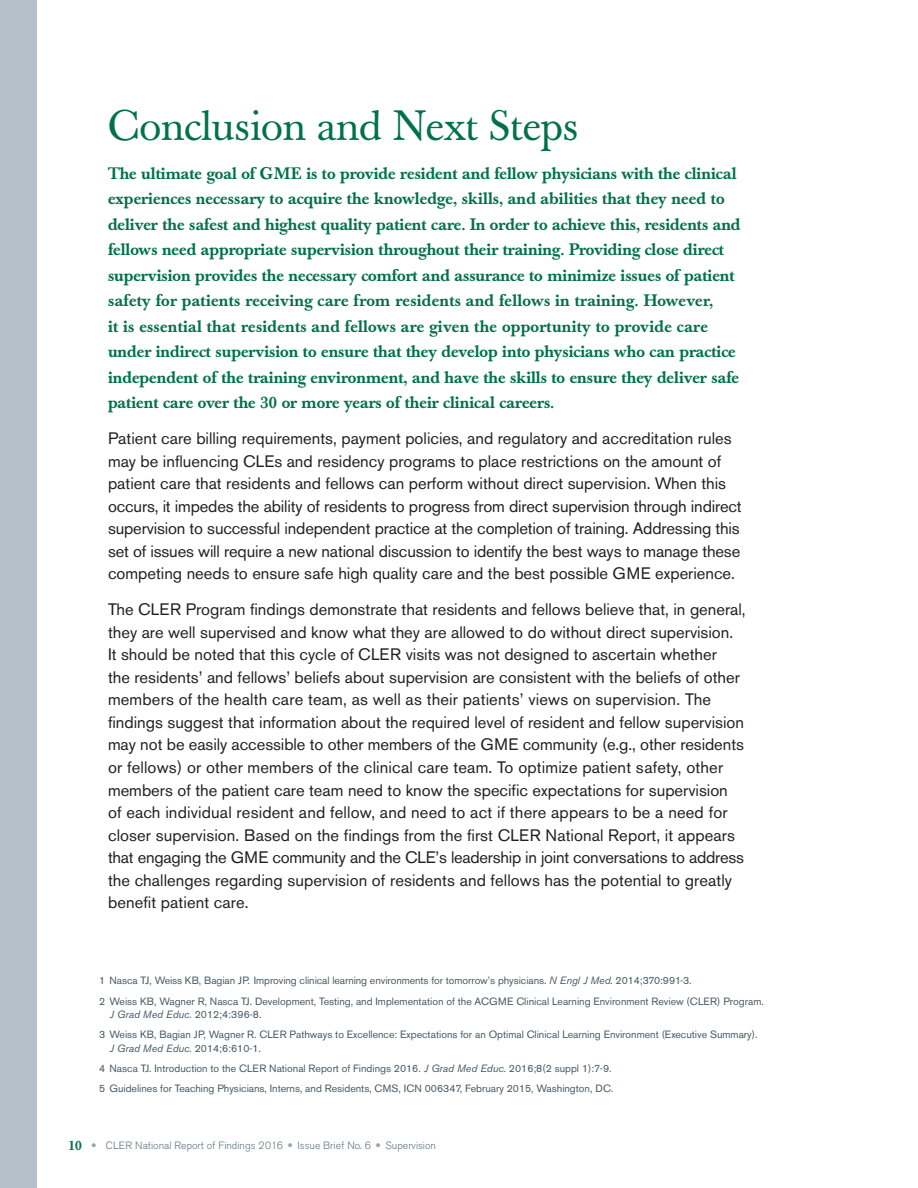
<style>
.page{position:relative;width:918px;height:1188px;background:#fff}
.page>*{position:absolute;margin:0;border:0;box-sizing:border-box;transform-origin:0 0}
.t1{font:42px "Baskerville";color:#00714c}
.t2{font:16.5px/22.5px "Akzidenz Grotesk BE";color:#231f20}
.t3{font:500 16.5px/25.5px "Baskerville";color:#00714c}
.t4{font:10.5px/20.2px "Akzidenz Grotesk BE";color:#485863}
.t5{font:300 10.5px "Akzidenz Grotesk BE";color:#5f7380}
.s1{font-style:italic}
.s2{font-family:"Baskerville";font-weight:500;font-size:13.5px;color:#00714c}
.s3{font-size:16.5px;color:#93a4b0}
</style>
<div class="page">
<div style="left:0;top:0;width:37px;height:1188px;background:#b4c1ca"></div>
<h1 class="t1" style="left:108px;top:101px;width:472px">Conclusion and Next Steps</h1>
<p class="t3" style="left:108px;top:161px;width:634px">The ultimate goal of GME is to provide resident and fellow physicians with the clinical experiences necessary to acquire the knowledge, skills, and abilities that they need to deliver the safest and highest quality patient care. In order to achieve this, residents and fellows need appropriate supervision throughout their training. Providing close direct supervision provides the necessary comfort and assurance to minimize issues of patient safety for patients receiving care from residents and fellows in training. However,<br>it is essential that residents and fellows are given the opportunity to provide care under indirect supervision to ensure that they develop into physicians who can practice independent of the training environment, and have the skills to ensure they deliver safe patient care over the 30 or more years of their clinical careers.</p>
<p class="t2" style="left:108px;top:427px;width:635px">Patient care billing requirements, payment policies, and regulatory and accreditation rules may be influencing CLEs and residency programs to place restrictions on the amount of patient care that residents and fellows can perform without direct supervision. When this occurs, it impedes the ability of residents to progress from direct supervision through indirect supervision to successful independent practice at the completion of training. Addressing this set of issues will require a new national discussion to identify the best ways to manage these competing needs to ensure safe high quality care and the best possible GME experience.</p>
<p class="t2" style="left:108px;top:598px;width:639px">The CLER Program findings demonstrate that residents and fellows believe that, in general, they are well supervised and know what they are allowed to do without direct supervision.<br>It should be noted that this cycle of CLER visits was not designed to ascertain whether<br>the residents’ and fellows’ beliefs about supervision are consistent with the beliefs of other members of the health care team, as well as their patients’ views on supervision. The findings suggest that information about the required level of resident and fellow supervision may not be easily accessible to other members of the GME community (e.g., other residents or fellows) or other members of the clinical care team. To optimize patient safety, other members of the patient care team need to know the specific expectations for supervision<br>of each individual resident and fellow, and need to act if there appears to be a need for closer supervision. Based on the findings from the first CLER National Report, it appears that engaging the GME community and the CLE’s leadership in joint conversations to address the challenges regarding supervision of residents and fellows has the potential to greatly benefit patient care.</p>
<p class="t4" style="left:99px;top:971px;width:666px">1 Nasca TJ, Weiss KB, Bagian JP. Improving clinical learning environments for tomorrow’s physicians. <span class="s1">N Engl J Med.</span> 2014;370:991-3.<br>2 Weiss KB, Wagner R, Nasca TJ. Development, Testing, and Implementation of the ACGME Clinical Learning Environment Review (CLER) Program.</p>
<p class="t4" style="left:99px;top:1004px;width:660px;text-indent:10px"><span class="s1">J Grad Med Educ.</span> 2012;4:396-8.<br>3 Weiss KB, Bagian JP, Wagner R. CLER Pathways to Excellence: Expectations for an Optimal Clinical Learning Environment (Executive Summary).</p>
<p class="t4" style="left:99px;top:1038px;width:516px;text-indent:10px"><span class="s1">J Grad Med Educ.</span> 2014;6:610-1.<br>4 Nasca TJ. Introduction to the CLER National Report of Findings 2016. <span class="s1">J Grad Med Educ.</span> 2016;8(2 suppl 1):7-9.<br>5 Guidelines for Teaching Physicians, Interns, and Residents, CMS, ICN 006347, February 2015, Washington, DC.</p>
<p class="t5" style="left:68px;top:1139px;width:369px"><span class="s2">10</span> <span class="s3">•</span> CLER National Report of Findings 2016 <span class="s3">•</span> Issue Brief No. 6 <span class="s3">•</span> Supervision</p>
</div>
